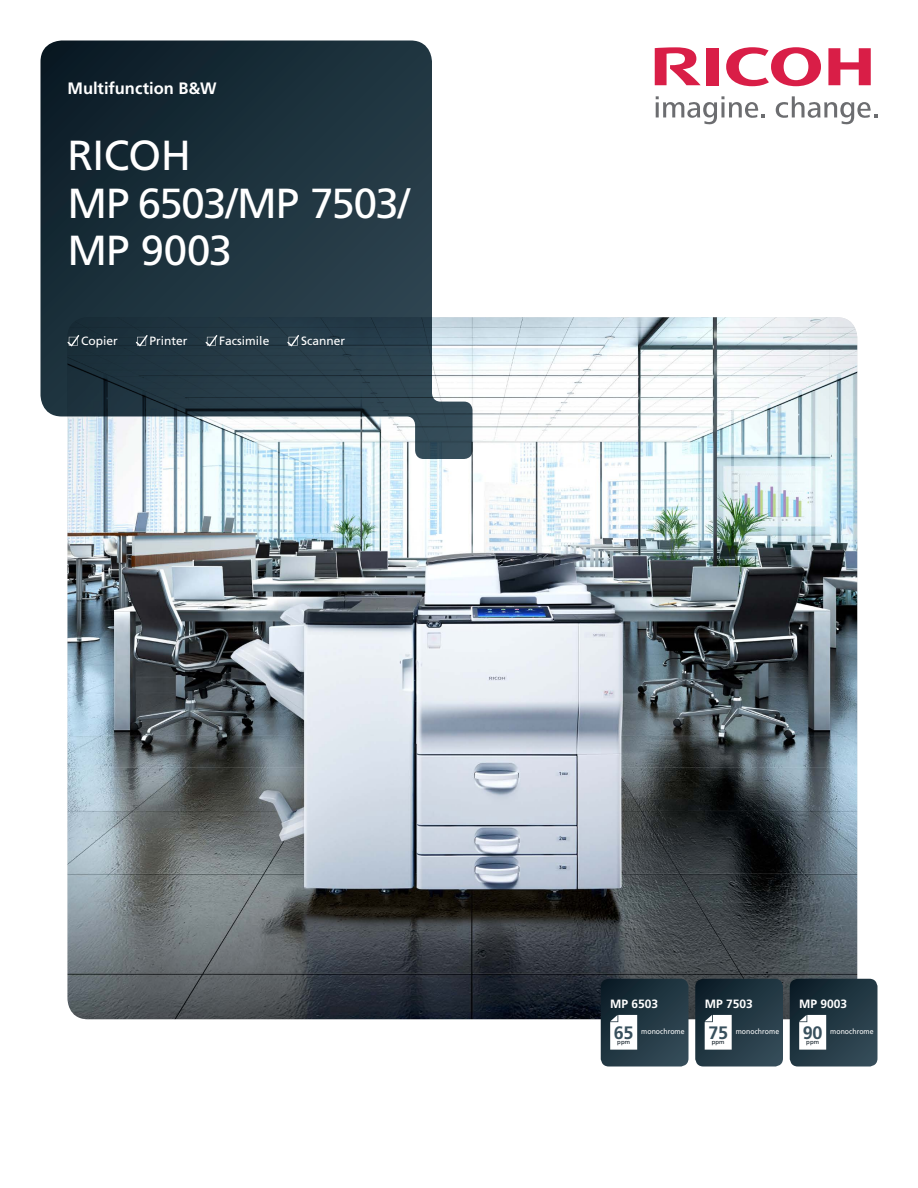
<style>
.page{position:relative;width:918px;height:1188px;background:#fff}
.page>*{position:absolute;margin:0;border:0;box-sizing:border-box;transform-origin:0 0}
.t1{font:42px/47.2px "Frutiger LT Std";letter-spacing:-.025em;color:#fff}
.t2{font:700 18px "Frutiger LT Std";color:#38505d}
.t3{font:700 16.5px "Frutiger LT Std";color:#fff}
.t4{font:12px "Frutiger LT Std";color:#fff}
.t5{font:700 12px "Frutiger LT Std";color:#fff}
.t6{font:7.5px "Frutiger LT Std";letter-spacing:.01em;color:#fff;scale:.92 1}
.t7{font:6px "Frutiger LT Std";letter-spacing:.01em;color:#08151e}
</style>
<div class="page">
<img style="left:68px;top:317px;width:789px;height:702px">
<svg style="left:40px;top:40px;width:432px;height:419px;background:#41535d"></svg>
<svg style="left:68px;top:335px;width:11px;height:11px"></svg>
<svg style="left:136px;top:335px;width:12px;height:11px"></svg>
<svg style="left:206px;top:335px;width:11px;height:11px"></svg>
<svg style="left:287px;top:335px;width:12px;height:11px"></svg>
<svg style="left:790px;top:979px;width:88px;height:87px;background:#3d4f59"></svg>
<svg style="left:601px;top:979px;width:87px;height:87px;background:#3c4e58"></svg>
<svg style="left:695px;top:979px;width:88px;height:87px;background:#3c4e58"></svg>
<svg style="left:726px;top:47px;width:95px;height:39px"></svg>
<svg style="left:828px;top:48px;width:43px;height:37px"></svg>
<div style="left:706px;top:48px;width:13px;height:37px;background:#d91e47"></div>
<svg style="left:655px;top:47px;width:46px;height:38px"></svg>
<svg style="left:656px;top:96px;width:109px;height:28px"></svg>
<svg style="left:776px;top:96px;width:101px;height:28px"></svg>
<p class="t3" style="left:68px;top:78px;width:151px">Multifunction B&amp;W</p>
<p class="t1" style="left:68px;top:132px;width:344px">RICOH<br>MP 6503/MP 7503/<br>MP 9003</p>
<p class="t4" style="left:81px;top:334px;width:38px">Copier</p>
<p class="t4" style="left:150px;top:334px;width:40px">Printer</p>
<p class="t4" style="left:219px;top:334px;width:52px">Facsimile</p>
<p class="t4" style="left:301px;top:334px;width:46px">Scanner</p>
<p class="t5" style="left:610px;top:997px;width:50px">MP 6503</p>
<p class="t7" style="left:617px;top:1039px;width:14px">ppm</p>
<p class="t2" style="left:614px;top:1022px;width:21px">65</p>
<p class="t6" style="left:641px;top:1027px;width:49px">monochrome</p>
<p class="t5" style="left:705px;top:997px;width:50px">MP 7503</p>
<p class="t7" style="left:712px;top:1039px;width:14px">ppm</p>
<p class="t2" style="left:708px;top:1022px;width:21px">75</p>
<p class="t6" style="left:736px;top:1027px;width:49px">monochrome</p>
<p class="t5" style="left:799px;top:997px;width:50px">MP 9003</p>
<p class="t7" style="left:806px;top:1039px;width:14px">ppm</p>
<p class="t2" style="left:803px;top:1022px;width:21px">90</p>
<p class="t6" style="left:830px;top:1027px;width:49px">monochrome</p>
</div>
